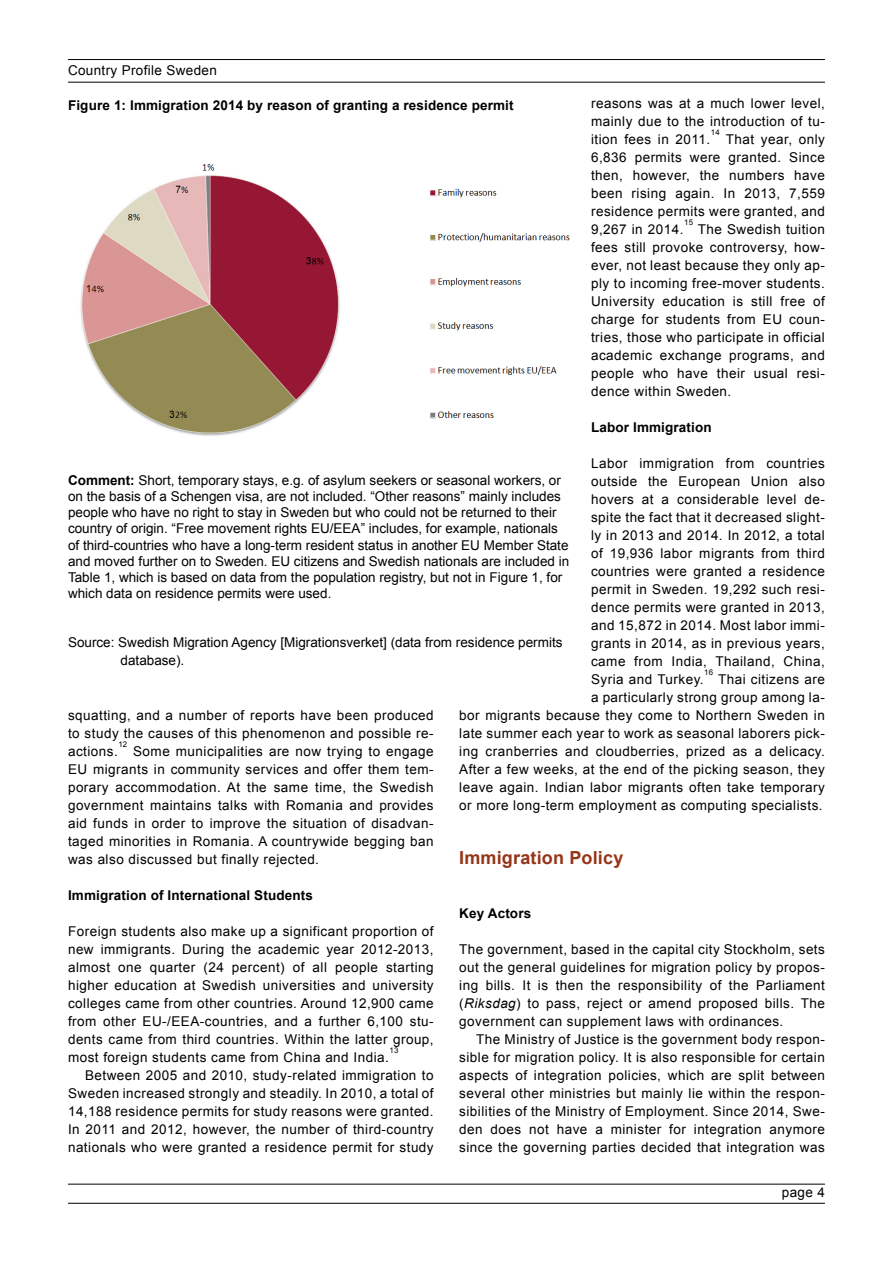
<style>
.page{position:relative;width:893px;height:1263px;background:#fff}
.page>*{position:absolute;margin:0;border:0;box-sizing:border-box;transform-origin:0 0}
.t1{font:700 18px "Arial";letter-spacing:.01em;color:#963417}
.t2{font:13.5px/18px "Arial";letter-spacing:.035em;color:#000;text-align:justify}
.t3{font:13.5px/16.2px "Arial";color:#000}
.t4{font:700 13.5px "Arial";letter-spacing:.01em;color:#000}
.t5{font:7.8px "Arial";letter-spacing:.035em;color:#000}
.s1{font-weight:700}
.s2{font-style:italic}
</style>
<div class="page">
<hr style="left:68px;top:59px;width:757px;height:1px;background:#000">
<hr style="left:68px;top:82px;width:757px;height:1px;background:#000">
<hr style="left:68px;top:1184px;width:757px;height:1px;background:#000">
<hr style="left:68px;top:1203px;width:757px;height:1px;background:#000">
<img style="left:80px;top:164px;width:490px;height:272px">
<p class="t2" style="left:68px;top:62px;width:150px">Country Profile Sweden</p>
<p class="t2" style="left:591px;top:94px;width:235px">reasons was at a much lower level, mainly due to the introduction of tu&shy;ition fees in 2011.</p>
<p class="t4" style="left:68px;top:96px;width:447px">Figure 1: Immigration 2014 by reason of granting a residence permit</p>
<p class="t5" style="left:711px;top:127px;width:11px">14</p>
<p class="t2" style="left:591px;top:130px;width:235px;text-indent:135px">That year, only 6,836 permits were granted. Since then, however, the numbers have been rising again. In 2013, 7,559 residence permits were granted, and 9,267 in 2014.</p>
<p class="t5" style="left:684px;top:217px;width:11px">15</p>
<p class="t2" style="left:591px;top:220px;width:235px;text-indent:107px">The Swedish tuition fees still provoke controversy, how&shy;ever, not least because they only ap&shy;ply to incoming free-mover students.<br>University education is still free of charge for students from EU coun&shy;tries, those who participate in official academic exchange programs, and people who have their usual resi&shy;dence within Sweden.</p>
<p class="t4" style="left:591px;top:418px;width:122px">Labor Immigration</p>
<p class="t2" style="left:591px;top:454px;width:235px">Labor immigration from countries outside the European Union also hovers at a considerable level de&shy;spite the fact that it decreased slight&shy;ly in 2013 and 2014. In 2012, a total of 19,936 labor migrants from third countries were granted a residence permit in Sweden. 19,292 such resi&shy;dence permits were granted in 2013, and 15,872 in 2014. Most labor immi&shy;grants in 2014, as in previous years, came from India, Thailand, China, Syria and Turkey.</p>
<p class="t3" style="left:68px;top:472px;width:503px"><span class="s1">Comment:</span> Short, temporary stays, e.g. of asylum seekers or seasonal workers, or on the basis of a Schengen visa, are not included. “Other reasons” mainly includes people who have no right to stay in Sweden but who could not be returned to their country of origin. “Free movement rights EU/EEA” includes, for example, nationals of third-countries who have a long-term resident status in another EU Member State and moved further on to Sweden. EU citizens and Swedish nationals are included in Table 1, which is based on data from the population registry, but not in Figure 1, for which data on residence permits were used.</p>
<p class="t3" style="left:121px;top:633px;width:443px;line-height:18px;text-indent:-53px">Source: Swedish Migration Agency [Migrationsverket] (data from residence permits database).</p>
<p class="t5" style="left:704px;top:667px;width:11px">16</p>
<p class="t2" style="left:459px;top:670px;width:367px;text-align:right">Thai citizens are<br>a particularly strong group among la-<br>bor migrants because they come to Northern Sweden in late summer each year to work as seasonal laborers pick&shy;ing cranberries and cloudberries, prized as a delicacy.<br>After a few weeks, at the end of the picking season, they leave again. Indian labor migrants often take temporary or more long-term employment as computing specialists.</p>
<h1 class="t1" style="left:459px;top:845px;width:166px">Immigration Policy</h1>
<p class="t2" style="left:68px;top:706px;width:367px">squatting, and a number of reports have been produced to study the causes of this phenomenon and possible re&shy;actions.</p>
<p class="t5" style="left:118px;top:739px;width:11px">12</p>
<p class="t2" style="left:68px;top:742px;width:367px;text-indent:65px">Some municipalities are now trying to engage EU migrants in community services and offer them tem&shy;porary accommodation. At the same time, the Swedish government maintains talks with Romania and provides aid funds in order to improve the situation of disadvan&shy;taged minorities in Romania. A countrywide begging ban was also discussed but finally rejected.</p>
<p class="t4" style="left:68px;top:886px;width:246px">Immigration of International Students</p>
<p class="t2" style="left:68px;top:922px;width:367px">Foreign students also make up a significant proportion of new immigrants. During the academic year 2012-2013, almost one quarter (24 percent) of all people starting higher education at Swedish universities and university colleges came from other countries. Around 12,900 came from other EU-/EEA-countries, and a further 6,100 stu&shy;dents came from third countries. Within the latter group, most foreign students came from China and India.</p>
<p class="t4" style="left:459px;top:904px;width:73px">Key Actors</p>
<p class="t2" style="left:459px;top:940px;width:367px">The government, based in the capital city Stockholm, sets out the general guidelines for migration policy by propos&shy;ing bills. It is then the responsibility of the Parliament (<span class="s2">Riksdag</span>) to pass, reject or amend proposed bills. The government can supplement laws with ordinances.</p>
<p class="t2" style="left:459px;top:1030px;width:367px;text-indent:17px">The Ministry of Justice is the government body respon&shy;sible for migration policy. It is also responsible for certain aspects of integration policies, which are split between several other ministries but mainly lie within the respon&shy;sibilities of the Ministry of Employment. Since 2014, Swe&shy;den does not have a minister for integration anymore since the governing parties decided that integration was</p>
<p class="t5" style="left:389px;top:1045px;width:11px">13</p>
<p class="t2" style="left:68px;top:1066px;width:367px;text-indent:17px">Between 2005 and 2010, study-related immigration to Sweden increased strongly and steadily. In 2010, a total of 14,188 residence permits for study reasons were granted.<br>In 2011 and 2012, however, the number of third-country nationals who were granted a residence permit for study</p>
<p class="t2" style="left:782px;top:1183px;width:44px">page 4</p>
</div>
